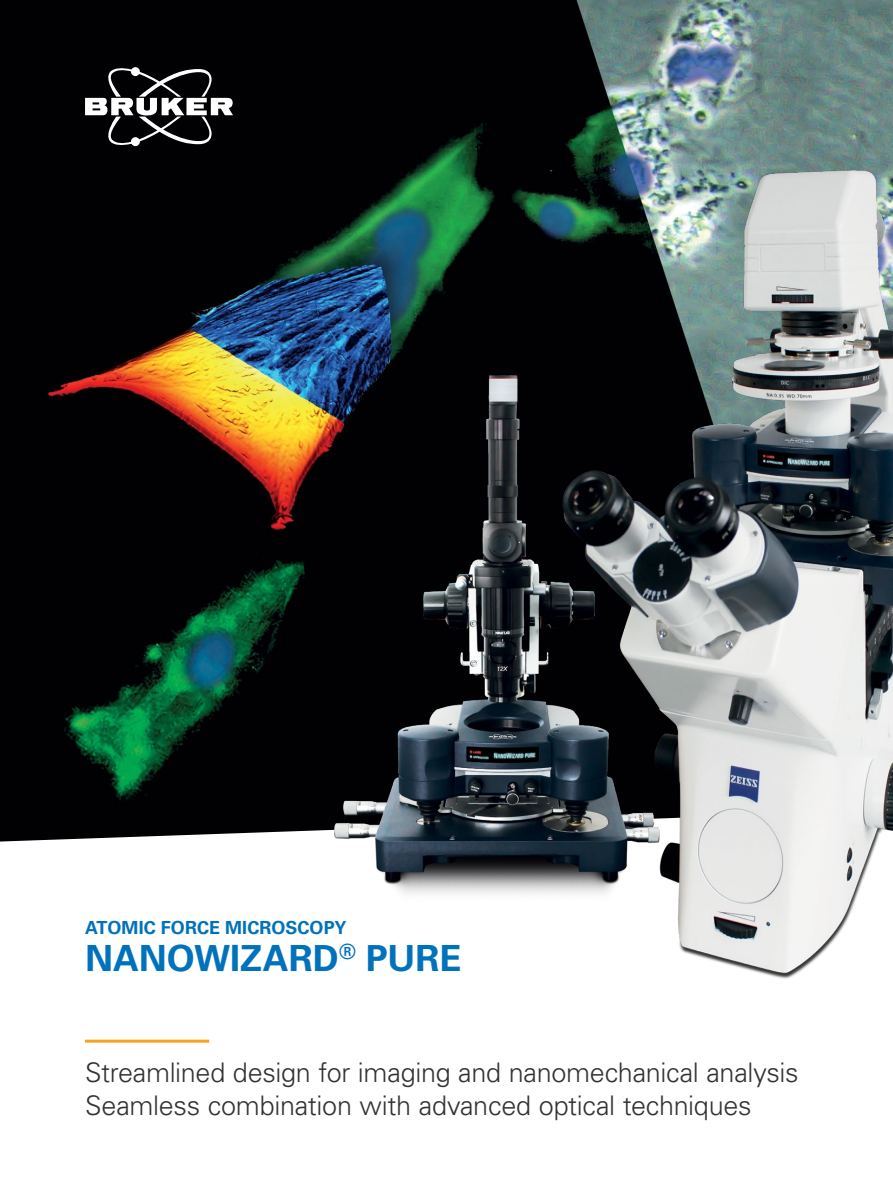
<style>
.page{position:relative;width:893px;height:1187px;background:#fff}
.page>*{position:absolute;margin:0;border:0;box-sizing:border-box;transform-origin:0 0}
.t1{font:700 36px "Univers";color:#0072bc}
.t2{font:300 27px/33px "Univers";letter-spacing:-.01em;color:#313331}
.t3{font:700 18px "Univers";letter-spacing:.005em;color:#0072bc}
</style>
<div class="page">
<img style="left:0;top:0;width:893px;height:841px">
<img style="left:235px;top:329px;width:299px;height:565px">
<img style="left:534px;top:140px;width:359px;height:839px">
<hr style="left:85px;top:1039px;width:124px;height:3px;background:#faa21b">
<svg style="left:85px;top:67px;width:148px;height:79px"></svg>
<p class="t3" style="left:85px;top:916px;width:263px">ATOMIC FORCE MICROSCOPY</p>
<h1 class="t1" style="left:85px;top:936px;width:378px">NANOWIZARD<sup>®</sup> PURE</h1>
<p class="t2" style="left:85px;top:1055px;width:715px">Streamlined design for imaging and nanomechanical analysis<br>Seamless combination with advanced optical techniques</p>
</div>
